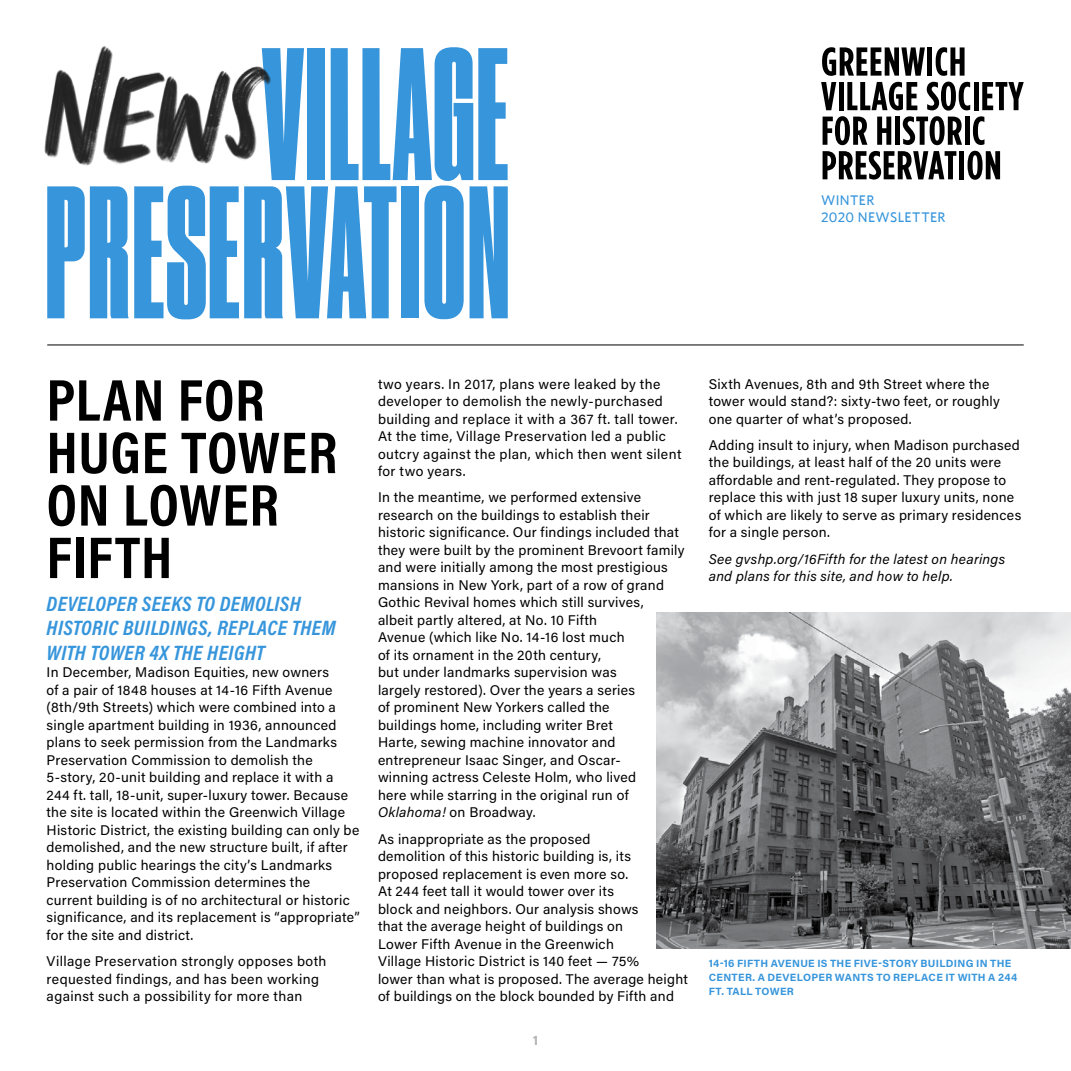
<style>
.page{position:relative;width:1071px;height:1071px;background:#fff}
.page>*{position:absolute;margin:0;border:0;box-sizing:border-box;transform-origin:0 0}
.t1{font:700 59.5px/52.5px "Acumin Pro Cond";letter-spacing:.015em;color:#000}
.t2{font:italic 700 21px/24.5px "Acumin Pro Cond";letter-spacing:.02em;color:#3695db}
.t3{font:14px/17.5px "Acumin Pro";letter-spacing:.02em;color:#000}
.t4{font:italic 14px/17.5px "Acumin Pro";letter-spacing:.02em;color:#000}
.t5{font:500 14px/17.5px "Whitney";letter-spacing:.03em;color:#3695db}
.t6{font:700 14px "Acumin Pro";color:#b1b4b6}
.t7{font:700 10.5px/14px "Acumin Pro";letter-spacing:.03em;color:#3695db}
.s1{font-style:italic}
</style>
<div class="page">
<svg style="left:822px;top:47px;width:103px;height:29px"></svg>
<div style="left:927px;top:47px;width:5px;height:29px;background:#000"></div>
<svg style="left:936px;top:47px;width:29px;height:29px"></svg>
<svg style="left:821px;top:82px;width:203px;height:63px"></svg>
<svg style="left:823px;top:151px;width:133px;height:29px"></svg>
<div style="left:959px;top:151px;width:5px;height:28px;background:#000"></div>
<svg style="left:968px;top:151px;width:32px;height:29px"></svg>
<svg style="left:47px;top:47px;width:461px;height:272px"></svg>
<img style="left:44px;top:46px;width:233px;height:128px">
<hr style="left:47px;top:345px;width:977px;height:1px;background:#000">
<img style="left:656px;top:613px;width:415px;height:336px">
<p class="t5" style="left:821px;top:191px;width:126px">WINTER<br>2020 NEWSLETTER</p>
<h1 class="t1" style="left:47px;top:372px;width:292px">PLAN FOR<br>HUGE TOWER<br>ON LOWER<br>FIFTH</h1>
<h2 class="t2" style="left:47px;top:590px;width:291px">DEVELOPER SEEKS TO DEMOLISH<br>HISTORIC BUILDINGS, REPLACE THEM<br>WITH TOWER 4X THE HEIGHT</h2>
<p class="t3" style="left:47px;top:663px;width:315px">In December, Madison Equities, new owners<br>of a pair of 1848 houses at 14-16 Fifth Avenue (8th/9th Streets) which were combined into a single apartment building in 1936, announced plans to seek permission from the Landmarks Preservation Commission to demolish the 5-story, 20-unit building and replace it with a 244 ft. tall, 18-unit, super-luxury tower. Because the site is located within the Greenwich Village Historic District, the existing building can only be demolished, and the new structure built, if after holding public hearings the city’s Landmarks Preservation Commission determines the<br>current building is of no architectural or historic significance, and its replacement is “appropriate” for the site and district.</p>
<p class="t3" style="left:47px;top:952px;width:281px">Village Preservation strongly opposes both requested findings, and has been working against such a possibility for more than</p>
<p class="t3" style="left:378px;top:374px;width:305px">two years. In 2017, plans were leaked by the developer to demolish the newly-purchased building and replace it with a 367 ft. tall tower.<br>At the time, Village Preservation led a public outcry against the plan, which then went silent for two years.</p>
<p class="t3" style="left:378px;top:488px;width:308px">In the meantime, we performed extensive research on the buildings to establish their historic significance. Our findings included that they were built by the prominent Brevoort family and were initially among the most prestigious mansions in New York, part of a row of grand Gothic Revival homes which still survives,<br>albeit partly altered, at No. 10 Fifth<br>Avenue (which like No. 14-16 lost much<br>of its ornament in the 20th century,<br>but under landmarks supervision was<br>largely restored). Over the years a series<br>of prominent New Yorkers called the<br>buildings home, including writer Bret<br>Harte, sewing machine innovator and entrepreneur Isaac Singer, and Oscar-<br>winning actress Celeste Holm, who lived<br>here while starring in the original run of <span class="s1">Oklahoma!</span> on Broadway.</p>
<p class="t3" style="left:378px;top:829px;width:312px">As inappropriate as the proposed<br>demolition of this historic building is, its proposed replacement is even more so.<br>At 244 feet tall it would tower over its<br>block and neighbors. Our analysis shows<br>that the average height of buildings on<br>Lower Fifth Avenue in the Greenwich<br>Village Historic District is 140 feet — 75%<br>lower than what is proposed. The average height of buildings on the block bounded by Fifth and</p>
<p class="t6" style="left:533px;top:1030px;width:7px">1</p>
<p class="t3" style="left:709px;top:374px;width:293px">Sixth Avenues, 8th and 9th Street where the tower would stand?: sixty-two feet, or roughly one quarter of what’s proposed.</p>
<p class="t3" style="left:709px;top:436px;width:314px">Adding insult to injury, when Madison purchased the buildings, at least half of the 20 units were affordable and rent-regulated. They propose to replace this with just 18 super luxury units, none of which are likely to serve as primary residences for a single person.</p>
<p class="t4" style="left:709px;top:549px;width:298px">See gvshp.org/16Fifth for the latest on hearings and plans for this site, and how to help.</p>
<p class="t7" style="left:709px;top:956px;width:310px">14-16 FIFTH AVENUE IS THE FIVE-STORY BUILDING IN THE<br>CENTER. A DEVELOPER WANTS TO REPLACE IT WITH A 244<br>FT. TALL TOWER</p>
</div>
